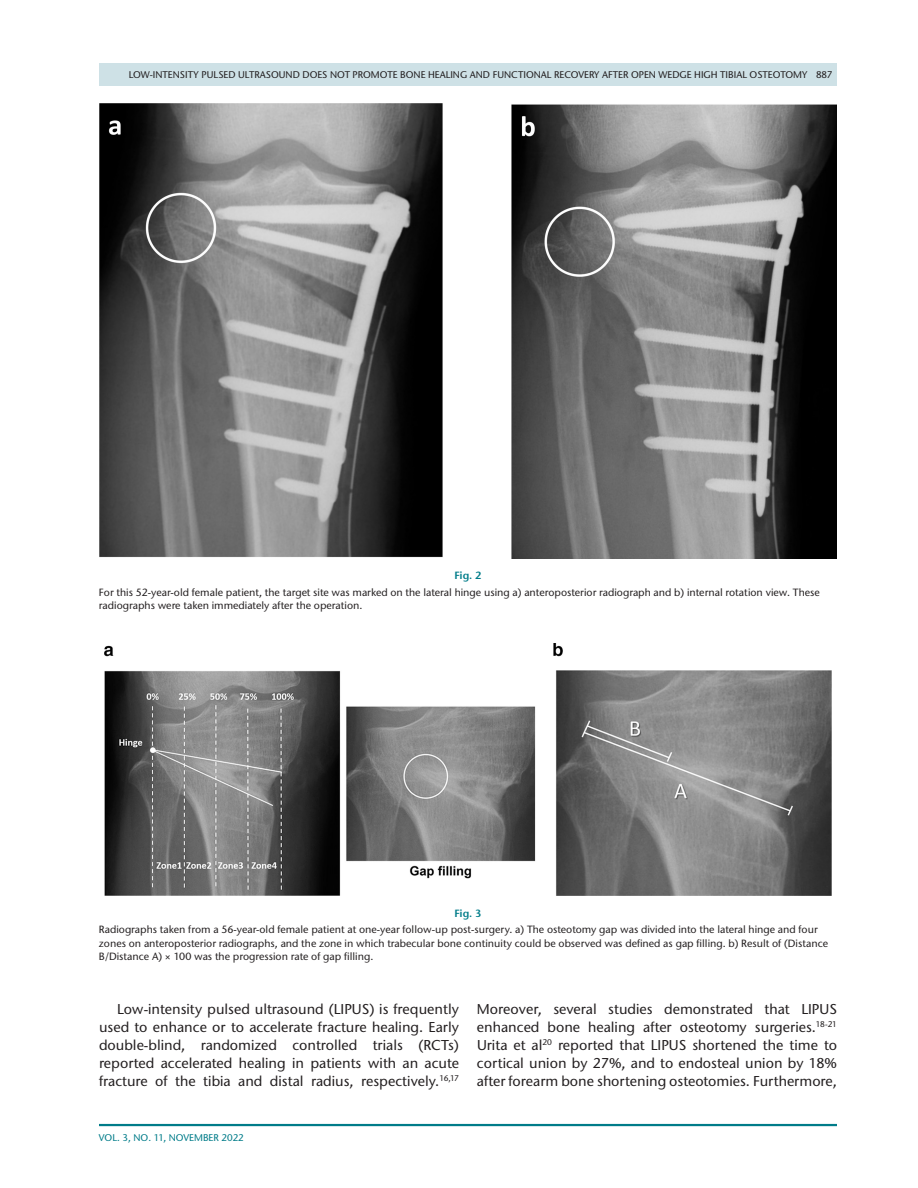
<style>
.page{position:relative;width:918px;height:1188px;background:#fff}
.page>*{position:absolute;margin:0;border:0;box-sizing:border-box;transform-origin:0 0}
.t1{font:500 14.25px/18px "Stone Sans ITC Pro";color:#231f20;text-align:justify}
.t2{font:500 10.5px/13.5px "Stone Sans ITC Pro";color:#231f20}
.t3{font:600 10.5px "Stone Sans ITC Pro";letter-spacing:-.005em;color:#007c89}
.t4{font:500 9.75px "Stone Sans ITC Pro";color:#231f20}
.t5{font:500 9.75px "Stone Sans ITC Pro";color:#007c89}
</style>
<div class="page">
<hr style="left:99px;top:1124px;width:738px;height:2px;background:#007c89">
<div style="left:99px;top:63px;width:738px;height:23px;background:#cee1e6"></div>
<img style="left:99px;top:104px;width:738px;height:454px">
<img style="left:104px;top:644px;width:728px;height:252px">
<p class="t4" style="left:129px;top:68px;width:705px">LOW-INTENSITY PULSED ULTRASOUND DOES NOT PROMOTE BONE HEALING AND FUNCTIONAL RECOVERY AFTER OPEN WEDGE HIGH TIBIAL OSTEOTOMY 887</p>
<p class="t3" style="left:454px;top:569px;width:29px">Fig. 2</p>
<p class="t2" style="left:99px;top:585px;width:722px">For this 52-year-old female patient, the target site was marked on the lateral hinge using a) anteroposterior radiograph and b) internal rotation view. These radiographs were taken immediately after the operation.</p>
<p class="t3" style="left:454px;top:907px;width:29px">Fig. 3</p>
<p class="t2" style="left:99px;top:923px;width:731px">Radiographs taken from a 56-year-old female patient at one-year follow-up post-surgery. a) The osteotomy gap was divided into the lateral hinge and four zones on anteroposterior radiographs, and the zone in which trabecular bone continuity could be observed was defined as gap filling. b) Result of (Distance<br>B/Distance A) × 100 was the progression rate of gap filling.</p>
<p class="t1" style="left:99px;top:1000px;width:362px;text-indent:18px">Low-intensity pulsed ultrasound (LIPUS) is frequently used to enhance or to accelerate fracture healing. Early double-blind, randomized controlled trials (RCTs) reported accelerated healing in patients with an acute fracture of the tibia and distal radius, respectively.<sup>16,17</sup></p>
<p class="t1" style="left:477px;top:1000px;width:362px">Moreover, several studies demonstrated that LIPUS enhanced bone healing after osteotomy surgeries.<sup>18-21<br></sup>Urita et al<sup>20</sup> reported that LIPUS shortened the time to cortical union by 27%, and to endosteal union by 18% after forearm bone shortening osteotomies. Furthermore,</p>
<p class="t5" style="left:99px;top:1132px;width:146px">VOL. 3, NO. 11, NOVEMBER 2022</p>
</div>
